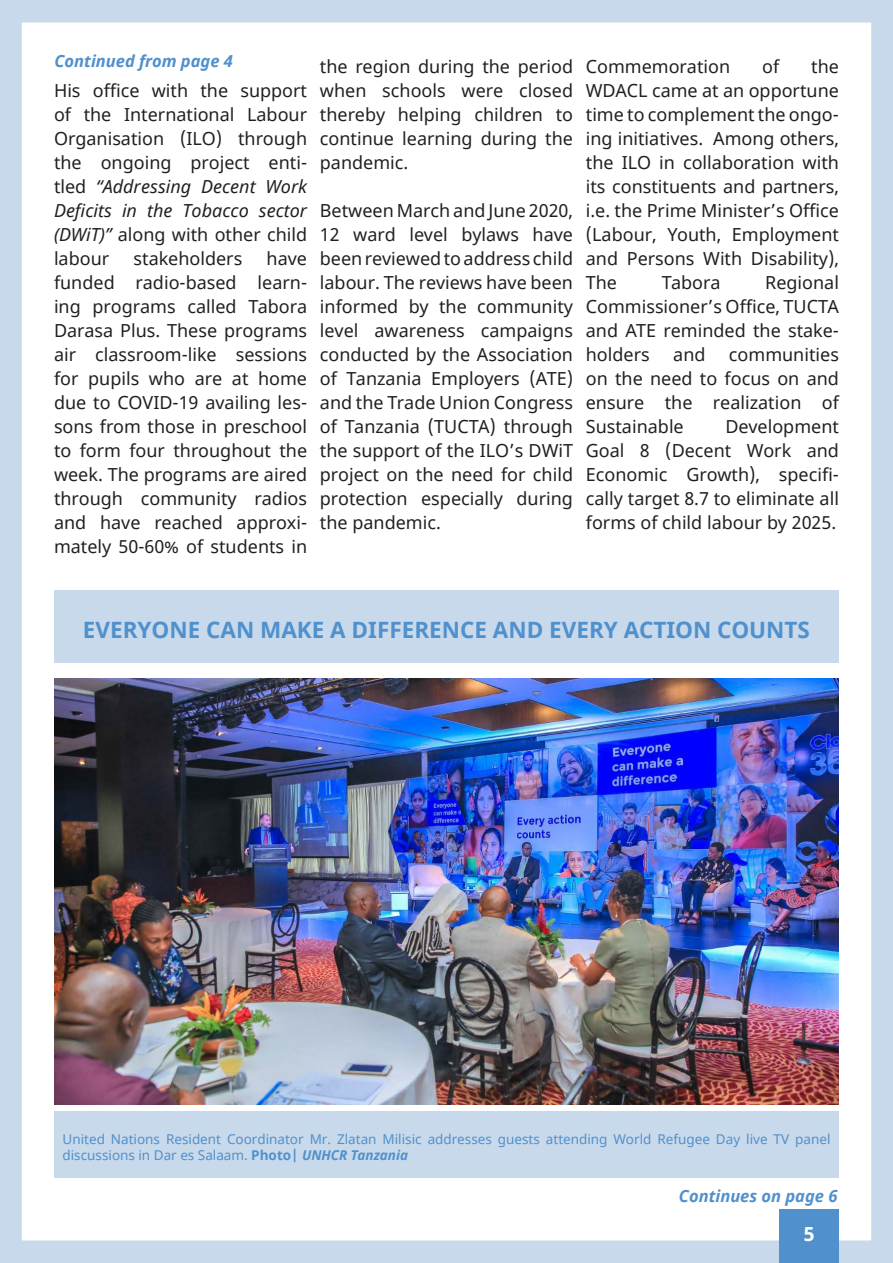
<style>
.page{position:relative;width:893px;height:1263px;background:#fff}
.page>*{position:absolute;margin:0;border:0;box-sizing:border-box;transform-origin:0 0}
.t1{font:700 22.5px "Noto Sans";color:#5091cd}
.t2{font:700 19.5px "Noto Sans";color:#fff}
.t3{font:18px/24px "Noto Sans";color:#231f20;text-align:justify}
.t4{font:italic 700 16.5px "Noto Sans";color:#5090cc}
.t5{font:13.5px/16.5px "Noto Sans";color:#5090cc}
.s1{font-style:italic}
.s2{font-weight:700}
.s3{font-weight:700;font-style:italic}
</style>
<div class="page">
<div style="left:0;top:0;width:893px;height:1263px;border:22px solid #c8d9eb"></div>
<div style="left:780px;top:1209px;width:59px;height:54px;background:#5090cc"></div>
<img style="left:54px;top:678px;width:785px;height:426px">
<div style="left:54px;top:590px;width:785px;height:72px;background:#c8d9eb"></div>
<div style="left:54px;top:1111px;width:785px;height:67px;background:#c8d9eb"></div>
<p class="t4" style="left:55px;top:49px;width:180px">Continued from page 4</p>
<p class="t3" style="left:54px;top:79px;width:255px">His office with the support of the International Labour Organisation (ILO) through the ongoing project enti&shy;tled <span class="s1">“Addressing Decent Work Deficits in the Tobacco sector (DWiT)”</span> along with other child labour</p>
<p class="t3" style="left:54px;top:247px;width:255px;text-indent:213px">have funded radio-based learn&shy;ing programs called Tabora Darasa Plus. These programs air classroom-like sessions for pupils who are at home due to COVID-19 availing les&shy;sons from those in preschool to form four throughout the week. The programs are aired through community radios and have reached approxi&shy;mately 50-60% of students in</p>
<p class="t3" style="left:134px;top:247px;width:110px">stakeholders</p>
<p class="t3" style="left:320px;top:55px;width:255px">the region during the period when schools were closed thereby helping children to continue learning during the pandemic.</p>
<p class="t3" style="left:320px;top:199px;width:255px">Between March and June 2020, 12 ward level bylaws have been reviewed to address child labour. The reviews have been informed by the community level awareness campaigns conducted by the Association of Tanzania Employers (ATE) and the Trade Union Congress of Tanzania (TUCTA) through the support of the ILO’s DWiT project on the need for child protection especially during the pandemic.</p>
<p class="t3" style="left:586px;top:55px;width:146px">Commemoration</p>
<p class="t3" style="left:762px;top:55px;width:19px">of</p>
<p class="t3" style="left:586px;top:55px;width:255px;text-indent:225px">the WDACL came at an opportune time to complement the ongo&shy;ing initiatives. Among others, the ILO in collaboration with its constituents and partners, i.e. the Prime Minister’s Office (Labour, Youth, Employment and Persons With Disability), The</p>
<p class="t3" style="left:586px;top:271px;width:255px;text-indent:179px">Regional Commissioner’s Office, TUCTA and ATE reminded the stake&shy;holders</p>
<p class="t3" style="left:662px;top:271px;width:60px">Tabora</p>
<p class="t3" style="left:673px;top:343px;width:34px">and</p>
<p class="t3" style="left:586px;top:343px;width:255px;text-indent:143px">communities on the need to focus on and ensure the realization of Sustainable</p>
<p class="t3" style="left:586px;top:415px;width:255px;text-indent:140px">Development Goal 8 (Decent Work and Economic Growth), specifi&shy;cally target 8.7 to eliminate all forms of child labour by 2025.</p>
<p class="t1" style="left:83px;top:614px;width:728px">EVERYONE CAN MAKE A DIFFERENCE AND EVERY ACTION COUNTS</p>
<p class="t5" style="left:63px;top:1131px;width:769px">United Nations Resident Coordinator Mr. Zlatan Milisic addresses guests attending World Refugee Day live TV panel discussions in Dar es Salaam. <span class="s2">Photo|</span> <span class="s3">UNHCR Tanzania</span></p>
<p class="t4" style="left:679px;top:1184px;width:160px">Continues on page 6</p>
<p class="t2" style="left:804px;top:1220px;width:12px">5</p>
</div>
